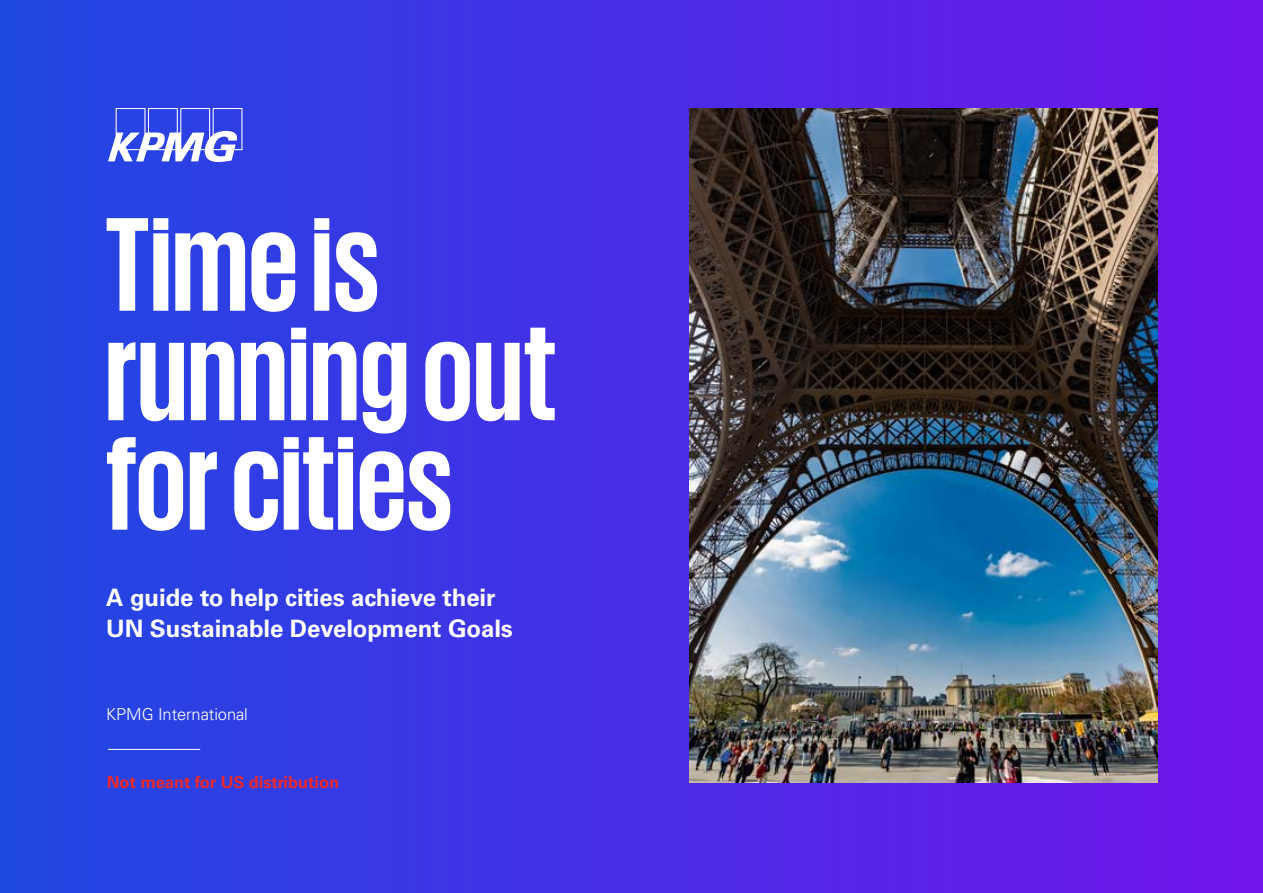
<style>
.page{position:relative;width:1263px;height:893px;background:#fff}
.page>*{position:absolute;margin:0;border:0;box-sizing:border-box;transform-origin:0 0}
.t1{font:700 136.5px/109.5px "KPMG";letter-spacing:-.005em;color:#fff}
.t2{font:700 24px/31.5px "Univers LT Std";letter-spacing:-.005em;color:#fff}
.t3{font:700 16.5px "Univers LT Std";letter-spacing:-.005em;color:#ed282c}
.t4{font:300 16.5px "Univers LT Std";letter-spacing:-.005em;color:#fff}
</style>
<div class="page">
<div style="left:0;top:0;width:1263px;height:893px;background:linear-gradient(to right,#1f48e2,#7215e9)"></div>
<img style="left:689px;top:108px;width:468px;height:674px">
<svg style="left:108px;top:108px;width:134px;height:54px"></svg>
<hr style="left:108px;top:749px;width:92px;height:1px;background:#fff">
<h1 class="t1" style="left:105px;top:205px;width:454px">Time is running out for cities</h1>
<p class="t2" style="left:106px;top:582px;width:408px">A guide to help cities achieve their<br>UN Sustainable Development Goals</p>
<p class="t4" style="left:106px;top:704px;width:143px">KPMG International</p>
<p class="t3" style="left:107px;top:773px;width:234px">Not meant for US distribution</p>
</div>
